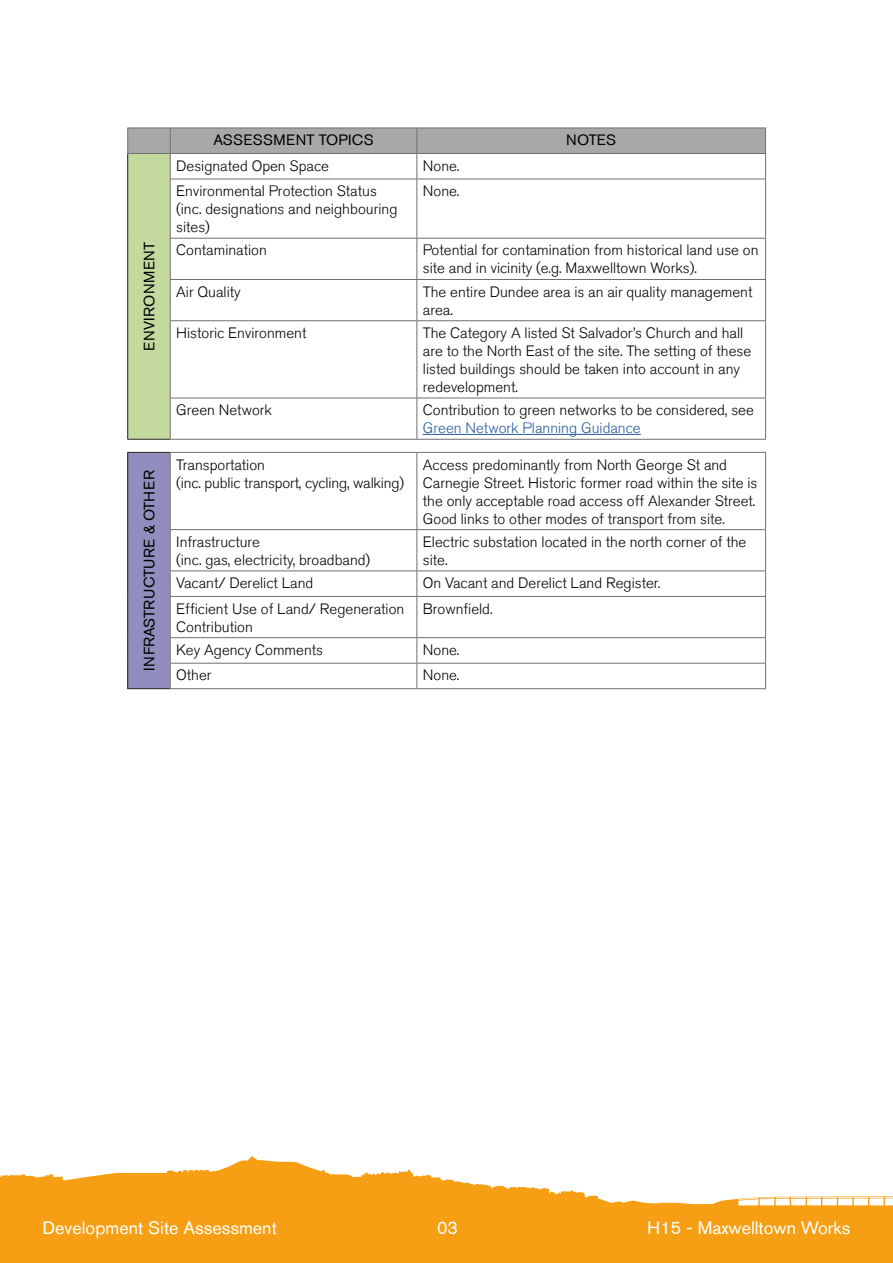
<style>
.page{position:relative;width:893px;height:1263px;background:#fff}
.page>*{position:absolute;margin:0;border:0;box-sizing:border-box;transform-origin:0 0}
.t1{font:18px "Akzidenz Grotesk Std";color:#fff}
.t2{font:300 15px/18px "Akzidenz Grotesk Std";color:#000}
.t3{font:15px "Akzidenz Grotesk Std";letter-spacing:.02em;color:#000}
.t4{font:300 15px "Akzidenz Grotesk Std";color:#275b9b}
</style>
<div class="page">
<svg style="left:0;top:1156px;width:893px;height:107px;fill:#f69f14"></svg>
<svg style="left:713px;top:1196px;width:180px;height:12px"></svg>
<div style="left:128px;top:153px;width:42px;height:286px;background:#c3d99e"></div>
<div style="left:128px;top:452px;width:42px;height:237px;background:#918dbe"></div>
<hr style="left:127px;top:453px;width:1px;height:77px;background:#2f2722">
<hr style="left:127px;top:530px;width:1px;height:41px;background:#2f2722">
<svg style="left:127px;top:571px;width:1px;height:25px"></svg>
<hr style="left:127px;top:596px;width:1px;height:42px;background:#2f2722">
<svg style="left:127px;top:638px;width:1px;height:50px"></svg>
<hr style="left:127px;top:688px;width:43px;height:1px;background:#2f2722">
<hr style="left:170px;top:179px;width:247px;height:1px;background:#706f6f">
<hr style="left:417px;top:179px;width:349px;height:1px;background:#706f6f">
<hr style="left:416px;top:179px;width:1px;height:59px;background:#706f6f">
<hr style="left:765px;top:179px;width:1px;height:59px;background:#706f6f">
<hr style="left:170px;top:238px;width:247px;height:1px;background:#706f6f">
<hr style="left:417px;top:238px;width:349px;height:1px;background:#706f6f">
<hr style="left:416px;top:239px;width:1px;height:40px;background:#706f6f">
<hr style="left:765px;top:239px;width:1px;height:40px;background:#706f6f">
<hr style="left:170px;top:279px;width:247px;height:1px;background:#706f6f">
<hr style="left:417px;top:279px;width:349px;height:1px;background:#706f6f">
<hr style="left:416px;top:280px;width:1px;height:40px;background:#706f6f">
<hr style="left:765px;top:280px;width:1px;height:40px;background:#706f6f">
<hr style="left:170px;top:320px;width:247px;height:1px;background:#706f6f">
<hr style="left:417px;top:320px;width:349px;height:1px;background:#706f6f">
<hr style="left:416px;top:321px;width:1px;height:77px;background:#706f6f">
<hr style="left:765px;top:321px;width:1px;height:77px;background:#706f6f">
<hr style="left:170px;top:398px;width:247px;height:1px;background:#706f6f">
<hr style="left:417px;top:398px;width:349px;height:1px;background:#706f6f">
<hr style="left:416px;top:398px;width:1px;height:41px;background:#706f6f">
<hr style="left:765px;top:398px;width:1px;height:41px;background:#706f6f">
<hr style="left:170px;top:453px;width:1px;height:76px;background:#706f6f">
<hr style="left:416px;top:453px;width:1px;height:76px;background:#706f6f">
<hr style="left:765px;top:453px;width:1px;height:76px;background:#706f6f">
<hr style="left:170px;top:529px;width:247px;height:1px;background:#706f6f">
<hr style="left:170px;top:530px;width:1px;height:40px;background:#706f6f">
<hr style="left:417px;top:529px;width:349px;height:1px;background:#706f6f">
<hr style="left:416px;top:530px;width:1px;height:40px;background:#706f6f">
<hr style="left:765px;top:530px;width:1px;height:40px;background:#706f6f">
<hr style="left:170px;top:570px;width:247px;height:1px;background:#706f6f">
<svg style="left:170px;top:571px;width:1px;height:25px"></svg>
<hr style="left:417px;top:570px;width:349px;height:1px;background:#706f6f">
<svg style="left:416px;top:571px;width:1px;height:25px"></svg>
<svg style="left:765px;top:571px;width:1px;height:25px"></svg>
<hr style="left:170px;top:596px;width:247px;height:1px;background:#706f6f">
<hr style="left:170px;top:597px;width:1px;height:40px;background:#706f6f">
<hr style="left:417px;top:596px;width:349px;height:1px;background:#706f6f">
<hr style="left:416px;top:597px;width:1px;height:40px;background:#706f6f">
<hr style="left:765px;top:597px;width:1px;height:40px;background:#706f6f">
<hr style="left:170px;top:637px;width:247px;height:1px;background:#706f6f">
<hr style="left:417px;top:637px;width:349px;height:1px;background:#706f6f">
<hr style="left:170px;top:663px;width:247px;height:1px;background:#706f6f">
<svg style="left:170px;top:638px;width:1px;height:50px"></svg>
<hr style="left:417px;top:663px;width:349px;height:1px;background:#706f6f">
<svg style="left:416px;top:638px;width:1px;height:50px"></svg>
<svg style="left:765px;top:638px;width:1px;height:50px"></svg>
<hr style="left:170px;top:688px;width:247px;height:1px;background:#706f6f">
<hr style="left:417px;top:688px;width:349px;height:1px;background:#706f6f">
<hr style="left:170px;top:439px;width:247px;height:1px;background:#706f6f">
<hr style="left:417px;top:439px;width:349px;height:1px;background:#706f6f">
<hr style="left:170px;top:452px;width:247px;height:1px;background:#706f6f">
<hr style="left:417px;top:452px;width:349px;height:1px;background:#706f6f">
<hr style="left:127px;top:452px;width:43px;height:1px;background:#2f2722">
<hr style="left:127px;top:179px;width:1px;height:59px;background:#2f2722">
<hr style="left:127px;top:238px;width:1px;height:41px;background:#2f2722">
<hr style="left:127px;top:279px;width:1px;height:42px;background:#2f2722">
<hr style="left:127px;top:321px;width:1px;height:77px;background:#2f2722">
<hr style="left:127px;top:398px;width:1px;height:41px;background:#2f2722">
<svg style="left:127px;top:128px;width:639px;height:51px"></svg>
<hr style="left:170px;top:179px;width:1px;height:59px;background:#706f6f">
<hr style="left:170px;top:239px;width:1px;height:40px;background:#706f6f">
<hr style="left:170px;top:280px;width:1px;height:40px;background:#706f6f">
<hr style="left:170px;top:321px;width:1px;height:77px;background:#706f6f">
<hr style="left:170px;top:398px;width:1px;height:41px;background:#706f6f">
<hr style="left:127px;top:439px;width:43px;height:1px;background:#2f2722">
<hr style="left:423px;top:434px;width:218px;height:1px;background:#275b9b">
<p class="t3" style="left:140px;top:351px;width:110px;rotate:-90deg">ENVIRONMENT</p>
<p class="t3" style="left:213px;top:131px;width:162px">ASSESSMENT TOPICS</p>
<p class="t3" style="left:566px;top:131px;width:52px">NOTES</p>
<p class="t2" style="left:176px;top:157px;width:154px">Designated Open Space</p>
<p class="t2" style="left:423px;top:157px;width:38px">None.</p>
<p class="t2" style="left:176px;top:182px;width:223px">Environmental Protection Status (inc. designations and neighbouring sites)</p>
<p class="t2" style="left:423px;top:182px;width:38px">None.</p>
<p class="t2" style="left:176px;top:242px;width:92px">Contamination</p>
<p class="t2" style="left:423px;top:242px;width:337px">Potential for contamination from historical land use on site and in vicinity (e.g. Maxwelltown Works).</p>
<p class="t2" style="left:176px;top:283px;width:66px">Air Quality</p>
<p class="t2" style="left:423px;top:283px;width:331px">The entire Dundee area is an air quality management area.</p>
<p class="t2" style="left:176px;top:324px;width:132px">Historic Environment</p>
<p class="t2" style="left:423px;top:324px;width:330px">The Category A listed St Salvador’s Church and hall are to the North East of the site. The setting of these listed buildings should be taken into account in any redevelopment.</p>
<p class="t2" style="left:176px;top:401px;width:97px">Green Network</p>
<p class="t2" style="left:423px;top:401px;width:332px">Contribution to green networks to be considered, see</p>
<p class="t4" style="left:423px;top:420px;width:219px">Green Network Planning Guidance</p>
<p class="t3" style="left:140px;top:671px;width:202px;rotate:-90deg">INFRASTRUCTURE &amp; OTHER</p>
<p class="t2" style="left:176px;top:456px;width:230px">Transportation<br>(inc. public transport, cycling, walking)</p>
<p class="t2" style="left:423px;top:456px;width:336px">Access predominantly from North George St and Carnegie Street. Historic former road within the site is the only acceptable road access off Alexander Street.<br>Good links to other modes of transport from site.</p>
<p class="t2" style="left:176px;top:533px;width:196px">Infrastructure<br>(inc. gas, electricity, broadband)</p>
<p class="t2" style="left:423px;top:533px;width:325px">Electric substation located in the north corner of the site.</p>
<p class="t2" style="left:176px;top:574px;width:139px">Vacant/ Derelict Land</p>
<p class="t2" style="left:423px;top:574px;width:239px">On Vacant and Derelict Land Register.</p>
<p class="t2" style="left:176px;top:600px;width:230px">Efficient Use of Land/ Regeneration<br>Contribution</p>
<p class="t2" style="left:423px;top:600px;width:71px">Brownfield.</p>
<p class="t2" style="left:176px;top:641px;width:148px">Key Agency Comments</p>
<p class="t2" style="left:423px;top:641px;width:38px">None.</p>
<p class="t2" style="left:176px;top:666px;width:37px">Other</p>
<p class="t2" style="left:423px;top:666px;width:38px">None.</p>
<p class="t1" style="left:43px;top:1217px;width:236px">Development Site Assessment</p>
<p class="t1" style="left:437px;top:1217px;width:22px">03</p>
<p class="t1" style="left:647px;top:1217px;width:205px">H15 - Maxwelltown Works</p>
</div>
